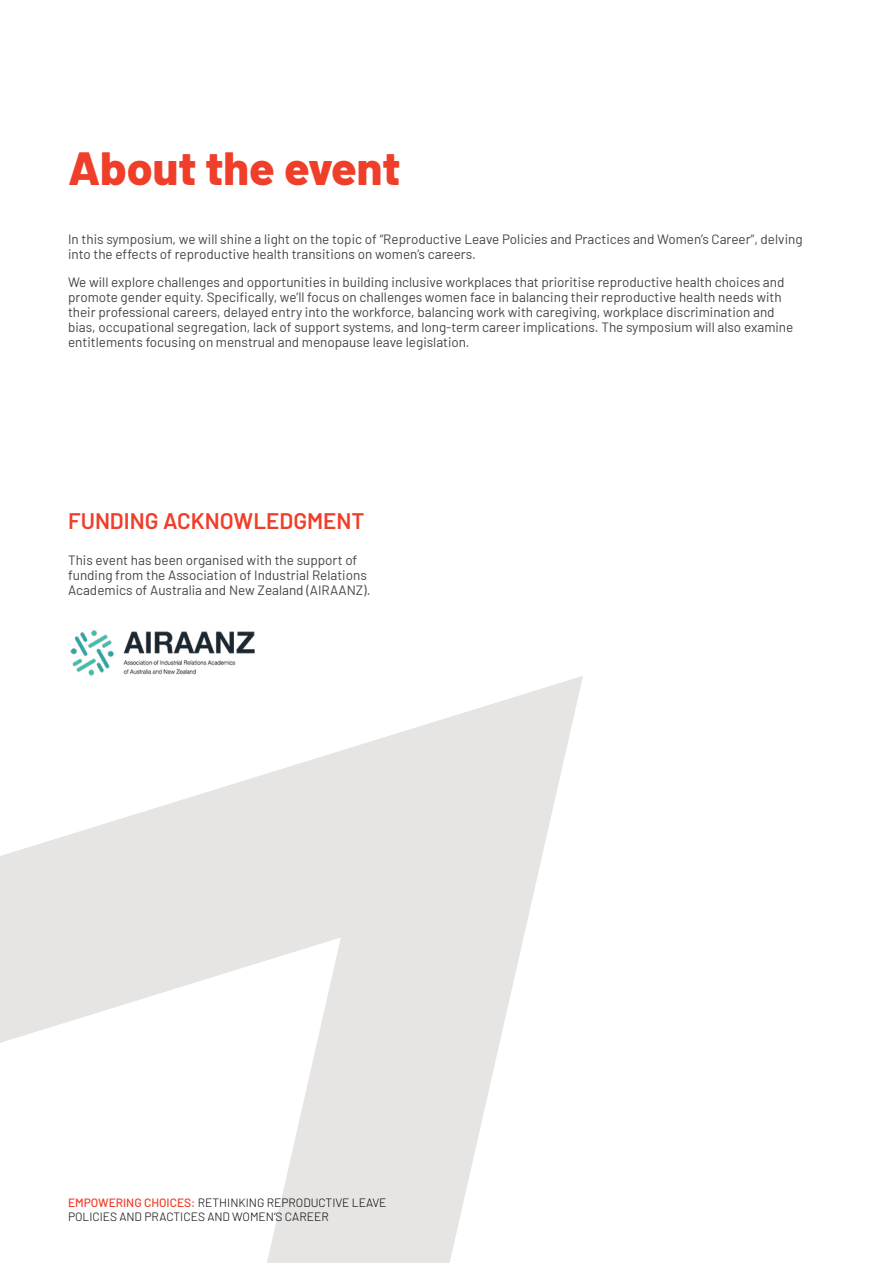
<style>
.page{position:relative;width:893px;height:1263px;background:#fff}
.page>*{position:absolute;margin:0;border:0;box-sizing:border-box;transform-origin:0 0}
.t1{font:800 46.5px "Barlow";color:#ef3e29}
.t2{font:600 22.5px "Barlow";color:#ef3e29}
.t3{font:13.5px/15px "Barlow";color:#434448}
.t4{font:300 12px/14.4px "Barlow";color:#000}
.s1{font-weight:500;color:#ef3e29}
</style>
<div class="page">
<svg style="left:0;top:676px;width:583px;height:587px"></svg>
<img style="left:68px;top:630px;width:190px;height:50px">
<h1 class="t1" style="left:68px;top:134px;width:334px">About the event</h1>
<p class="t3" style="left:68px;top:231px;width:736px">In this symposium, we will shine a light on the topic of “Reproductive Leave Policies and Practices and Women’s Career”, delving into the effects of reproductive health transitions on women’s careers.</p>
<p class="t3" style="left:68px;top:274px;width:727px">We will explore challenges and opportunities in building inclusive workplaces that prioritise reproductive health choices and promote gender equity. Specifically, we’ll focus on challenges women face in balancing their reproductive health needs with their professional careers, delayed entry into the workforce, balancing work with caregiving, workplace discrimination and bias, occupational segregation, lack of support systems, and long-term career implications. The symposium will also examine entitlements focusing on menstrual and menopause leave legislation.</p>
<h2 class="t2" style="left:68px;top:504px;width:298px">FUNDING ACKNOWLEDGMENT</h2>
<p class="t3" style="left:68px;top:552px;width:304px">This event has been organised with the support of funding from the Association of Industrial Relations<br>Academics of Australia and New Zealand (AIRAANZ).</p>
<p class="t4" style="left:68px;top:1194px;width:320px"><span class="s1">EMPOWERING CHOICES:</span> RETHINKING REPRODUCTIVE LEAVE<br>POLICIES AND PRACTICES AND WOMEN’S CAREER</p>
</div>
